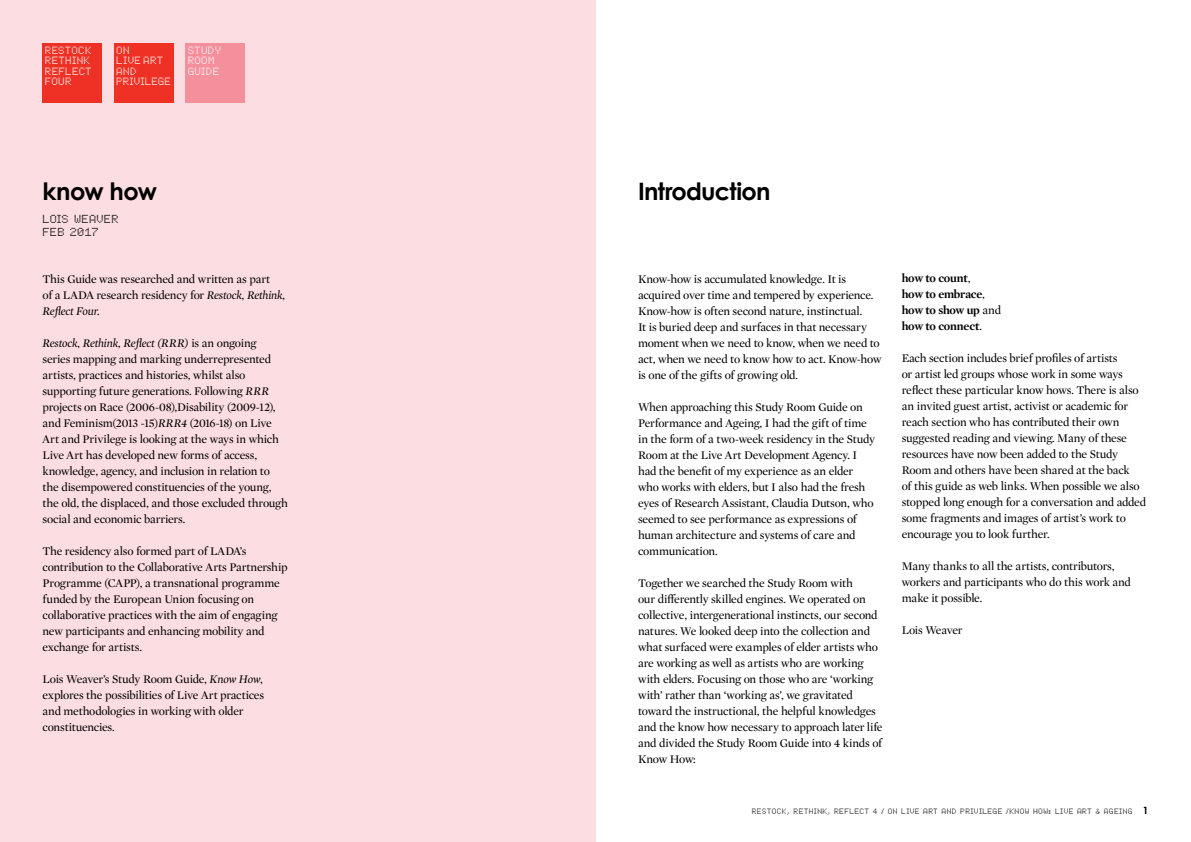
<style>
.page{position:relative;width:1191px;height:842px;background:#fff}
.page>*{position:absolute;margin:0;border:0;box-sizing:border-box;transform-origin:0 0}
.t1{font:700 24px "Century Gothic";letter-spacing:-.025em;color:#000}
.t2{font:12px/16px "Mercury Display";letter-spacing:-.02em;color:#000}
.t3{font:700 12px/16px "Mercury Display";letter-spacing:-.015em;color:#000}
.t4{font:12px "Dot Matrix Two";letter-spacing:.03em;color:#000}
.t5{font:10.9px/10.1px "Dot Matrix Two";letter-spacing:.035em;color:#fff}
.t6{font:8px "Dot Matrix Two";letter-spacing:.05em;color:#000}
.s1{font-style:italic}
.s2{font-weight:400}
.s3{font-family:"Century Gothic";font-weight:700;font-size:10px}
</style>
<div class="page">
<div style="left:0;top:0;width:595px;height:842px;background:#fcdde1"></div>
<div style="left:185px;top:43px;width:60px;height:59px;background:#f48f9c"></div>
<div style="left:43px;top:43px;width:59px;height:59px;background:#ee3124"></div>
<div style="left:114px;top:43px;width:59px;height:59px;background:#ee3124"></div>
<p class="t5" style="left:45px;top:45px;width:48px">RESTOCK<br>RETHINK<br>REFLECT<br>FOUR</p>
<p class="t5" style="left:116px;top:45px;width:56px">ON<br>LIVE ART<br>AND<br>PRIVILEGE</p>
<p class="t5" style="left:188px;top:45px;width:8px">STUD</p>
<p class="t5" style="left:215px;top:45px;width:8px">Y</p>
<p class="t5" style="left:188px;top:55px;width:28px">ROOM<br>GUIDE</p>
<h1 class="t1" style="left:43px;top:176px;width:116px">know how</h1>
<p class="t4" style="left:43px;top:213px;width:8px">LOIS</p>
<p class="t4" style="left:74px;top:213px;width:16px">WEAVE</p>
<p class="t4" style="left:111px;top:213px;width:9px">R</p>
<p class="t4" style="left:43px;top:226px;width:57px">FEB 2017</p>
<p class="t2" style="left:43px;top:270px;width:244px">This Guide was researched and written as part<br>of a LADA research residency for <span class="s1">Restock, Rethink,<br>Reflect Four.</span></p>
<p class="t2" style="left:43px;top:334px;width:247px"><span class="s1">Restock, Rethink, Reflect (RRR)</span> is an ongoing<br>series mapping and marking underrepresented artists, practices and histories, whilst also supporting future generations. Following <span class="s1">RRR </span>projects on Race (2006-08),Disability (2009-12), and Feminism(2013 -15)<span class="s1">RRR4</span> (2016-18) on Live Art and Privilege is looking at the ways in which Live Art has developed new forms of access, knowledge, agency, and inclusion in relation to the disempowered constituencies of the young, the old, the displaced, and those excluded through social and economic barriers.</p>
<p class="t2" style="left:43px;top:542px;width:247px">The residency also formed part of LADA’s contribution to the Collaborative Arts Partnership Programme (CAPP), a transnational programme funded by the European Union focusing on collaborative practices with the aim of engaging new participants and enhancing mobility and exchange for artists.</p>
<p class="t2" style="left:43px;top:670px;width:223px">Lois Weaver’s Study Room Guide, <span class="s1">Know How</span>, explores the possibilities of Live Art practices and methodologies in working with older constituencies.</p>
<h1 class="t1" style="left:638px;top:176px;width:134px">Introduction</h1>
<p class="t2" style="left:638px;top:270px;width:245px">Know-how is accumulated knowledge. It is acquired over time and tempered by experience.<br>Know-how is often second nature, instinctual.<br>It is buried deep and surfaces in that necessary moment when we need to know, when we need to act, when we need to know how to act. Know-how is one of the gifts of growing old.</p>
<p class="t2" style="left:638px;top:398px;width:239px">When approaching this Study Room Guide on Performance and Ageing, I had the gift of time in the form of a two-week residency in the Study Room at the Live Art Development Agency. I had the benefit of my experience as an elder who works with elders, but I also had the fresh eyes of Research Assistant, Claudia Dutson, who seemed to see performance as expressions of human architecture and systems of care and communication.</p>
<p class="t2" style="left:638px;top:574px;width:246px">Together we searched the Study Room with<br>our differently skilled engines. We operated on collective, intergenerational instincts, our second natures. We looked deep into the collection and what surfaced were examples of elder artists who are working as well as artists who are working with elders. Focusing on those who are ‘working with’ rather than ‘working as’, we gravitated toward the instructional, the helpful knowledges and the know how necessary to approach later life and divided the Study Room Guide into 4 kinds of Know How:</p>
<p class="t3" style="left:901px;top:270px;width:101px">how to count<span class="s2">,<br></span>how to embrace<span class="s2">, </span>how to show up <span class="s2">and </span>how to connect<span class="s2">.</span></p>
<p class="t2" style="left:901px;top:350px;width:246px">Each section includes brief profiles of artists<br>or artist led groups whose work in some ways reflect these particular know hows. There is also an invited guest artist, activist or academic for reach section who has contributed their own suggested reading and viewing. Many of these resources have now been added to the Study Room and others have been shared at the back<br>of this guide as web links. When possible we also stopped long enough for a conversation and added some fragments and images of artist’s work to encourage you to look further.</p>
<p class="t2" style="left:901px;top:558px;width:231px">Many thanks to all the artists, contributors, workers and participants who do this work and make it possible.</p>
<p class="t2" style="left:901px;top:622px;width:62px">Lois Weaver</p>
<p class="t6" style="left:752px;top:806px;width:398px">RESTOCK, RETHINK, REFLECT 4 / ON LIVE ART AND PRIVILEGE /KNOW HOW: LIVE ART &amp; AGEING <span class="s3">1</span></p>
</div>
